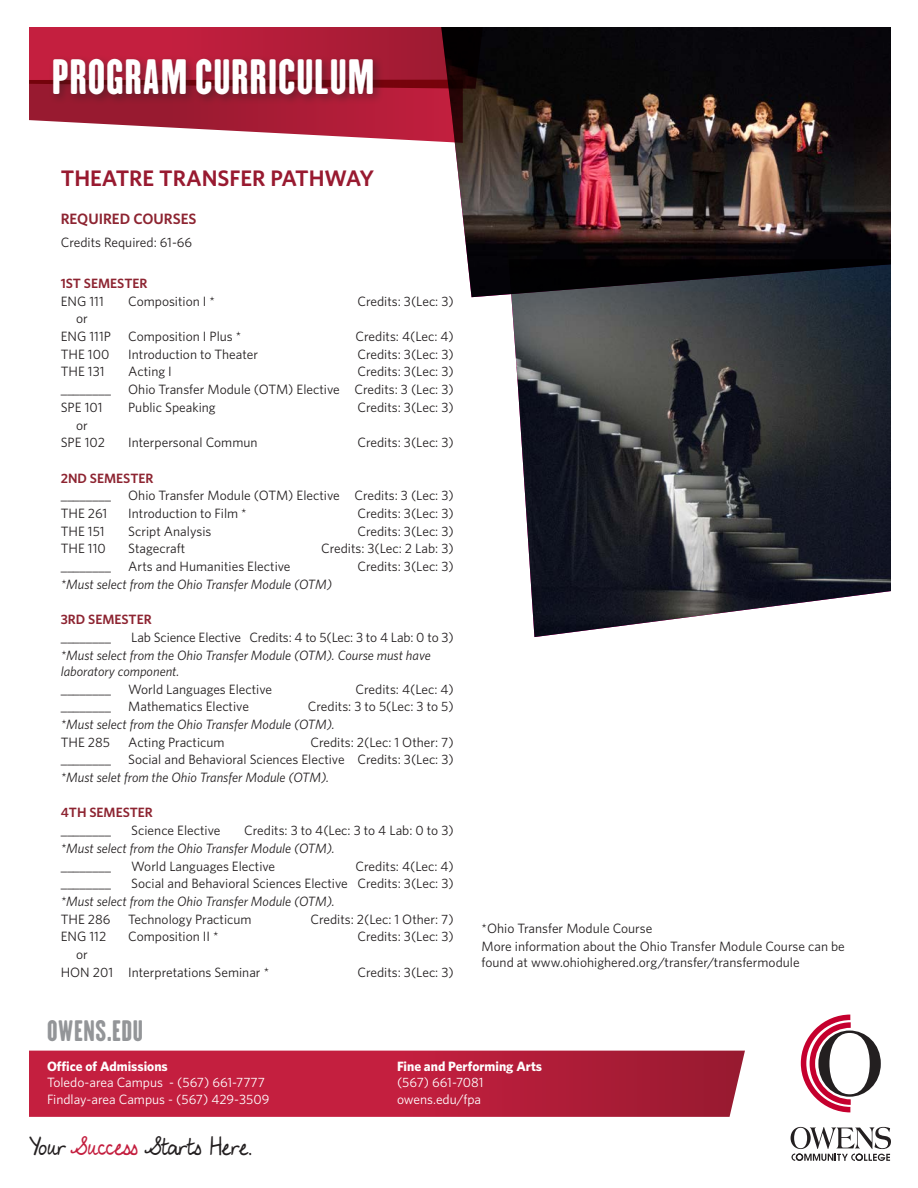
<style>
.page{position:relative;width:918px;height:1188px;background:#fff}
.page>*{position:absolute;margin:0;border:0;box-sizing:border-box;transform-origin:0 0}
.t1{font:45.3px "H.H.Samuel";letter-spacing:.015em;color:#fff}
.t2{font:27px "H.H.Samuel";letter-spacing:.02em;color:#939598}
.t3{font:600 22.5px "Whitney";color:#981a30}
.t4{font:21px "My Lucky Penny";color:#231f20}
.t5{font:600 15px "Whitney";color:#8d2431}
.t6{font:13.5px/16.2px "Whitney";color:#231f20}
.t7{font:italic 13.5px/16.2px "Whitney";color:#231f20}
.t8{font:13.5px/16.2px "Whitney";color:#fff}
.t9{font:700 13.5px/16.2px "Whitney";color:#fff}
.t10{font:600 13.5px "Whitney";color:#8d2431}
.s1{color:#c41f3f}
.s2{font-weight:400}
</style>
<div class="page">
<img style="left:454px;top:27px;width:437px;height:270px">
<svg style="left:29px;top:27px;width:454px;height:116px;background:#a93a4e"></svg>
<div style="left:49px;top:55px;width:335px;height:51px;background:#231f20;opacity:.45"></div>
<svg style="left:29px;top:1051px;width:716px;height:66px;background:#ba203d"></svg>
<svg style="left:801px;top:1015px;width:80px;height:97px"></svg>
<svg style="left:791px;top:1127px;width:100px;height:34px"></svg>
<img style="left:509px;top:260px;width:382px;height:377px">
<p class="t1" style="left:52px;top:49px;width:324px">PROGRAM CURRICULUM</p>
<p class="t3" style="left:61px;top:163px;width:315px">THEATRE TRANSFER PATHWAY</p>
<p class="t5" style="left:61px;top:209px;width:137px">REQUIRED COURSES</p>
<p class="t6" style="left:61px;top:234px;width:133px">Credits Required: 61-66</p>
<p class="t10" style="left:61px;top:274px;width:88px">1ST SEMESTER</p>
<p class="t6" style="left:61px;top:293px;width:45px">ENG 111</p>
<p class="t6" style="left:128px;top:293px;width:88px">Composition I *</p>
<p class="t6" style="left:358px;top:293px;width:98px">Credits: 3(Lec: 3)</p>
<p class="t6" style="left:76px;top:310px;width:13px">or</p>
<p class="t6" style="left:61px;top:328px;width:52px">ENG 111P</p>
<p class="t6" style="left:128px;top:328px;width:115px">Composition I Plus *</p>
<p class="t6" style="left:356px;top:328px;width:100px">Credits: 4(Lec: 4)</p>
<p class="t6" style="left:61px;top:346px;width:50px">THE 100</p>
<p class="t6" style="left:128px;top:346px;width:131px">Introduction to Theater</p>
<p class="t6" style="left:358px;top:346px;width:98px">Credits: 3(Lec: 3)</p>
<p class="t6" style="left:61px;top:363px;width:45px">THE 131</p>
<p class="t6" style="left:128px;top:363px;width:45px">Acting I</p>
<p class="t6" style="left:358px;top:363px;width:98px">Credits: 3(Lec: 3)</p>
<p class="t6" style="left:61px;top:381px;width:52px">________</p>
<p class="t6" style="left:128px;top:381px;width:327px">Ohio Transfer Module (OTM) Elective Credits: 3 (Lec: 3)</p>
<p class="t6" style="left:61px;top:399px;width:43px">SPE 101</p>
<p class="t6" style="left:128px;top:399px;width:89px">Public Speaking</p>
<p class="t6" style="left:358px;top:399px;width:98px">Credits: 3(Lec: 3)</p>
<p class="t6" style="left:76px;top:416px;width:13px">or</p>
<p class="t6" style="left:61px;top:434px;width:46px">SPE 102</p>
<p class="t6" style="left:128px;top:434px;width:131px">Interpersonal Commun</p>
<p class="t6" style="left:358px;top:434px;width:98px">Credits: 3(Lec: 3)</p>
<p class="t10" style="left:61px;top:469px;width:94px">2ND SEMESTER</p>
<p class="t6" style="left:61px;top:487px;width:52px">________</p>
<p class="t6" style="left:128px;top:487px;width:327px">Ohio Transfer Module (OTM) Elective Credits: 3 (Lec: 3)</p>
<p class="t6" style="left:61px;top:505px;width:48px">THE 261</p>
<p class="t6" style="left:128px;top:505px;width:120px">Introduction to Film *</p>
<p class="t6" style="left:358px;top:505px;width:98px">Credits: 3(Lec: 3)</p>
<p class="t6" style="left:61px;top:523px;width:45px">THE 151</p>
<p class="t6" style="left:128px;top:523px;width:85px">Script Analysis</p>
<p class="t6" style="left:358px;top:523px;width:98px">Credits: 3(Lec: 3)</p>
<p class="t6" style="left:61px;top:540px;width:47px">THE 110</p>
<p class="t6" style="left:128px;top:540px;width:59px">Stagecraft</p>
<p class="t6" style="left:321px;top:540px;width:134px">Credits: 3(Lec: 2 Lab: 3)</p>
<p class="t6" style="left:61px;top:558px;width:52px">________</p>
<p class="t6" style="left:128px;top:558px;width:164px">Arts and Humanities Elective</p>
<p class="t6" style="left:358px;top:558px;width:98px">Credits: 3(Lec: 3)</p>
<p class="t7" style="left:61px;top:576px;width:273px">*Must select from the Ohio Transfer Module (OTM)</p>
<p class="t10" style="left:61px;top:611px;width:93px">3RD SEMESTER</p>
<p class="t6" style="left:61px;top:629px;width:52px">________</p>
<p class="t6" style="left:131px;top:629px;width:324px">Lab Science Elective Credits: 4 to 5(Lec: 3 to 4 Lab: 0 to 3)</p>
<p class="t7" style="left:61px;top:647px;width:372px">*Must select from the Ohio Transfer Module (OTM). Course must have laboratory component.</p>
<p class="t6" style="left:61px;top:680px;width:52px">________</p>
<p class="t6" style="left:128px;top:680px;width:145px">World Languages Elective</p>
<p class="t6" style="left:356px;top:680px;width:100px">Credits: 4(Lec: 4)</p>
<p class="t6" style="left:61px;top:698px;width:52px">________</p>
<p class="t6" style="left:128px;top:698px;width:122px">Mathematics Elective</p>
<p class="t6" style="left:308px;top:698px;width:147px">Credits: 3 to 5(Lec: 3 to 5)</p>
<p class="t7" style="left:61px;top:716px;width:276px">*Must select from the Ohio Transfer Module (OTM).</p>
<p class="t6" style="left:61px;top:734px;width:51px">THE 285</p>
<p class="t6" style="left:128px;top:734px;width:98px">Acting Practicum</p>
<p class="t6" style="left:310px;top:734px;width:145px">Credits: 2(Lec: 1 Other: 7)</p>
<p class="t6" style="left:61px;top:751px;width:52px">________</p>
<p class="t6" style="left:128px;top:751px;width:327px">Social and Behavioral Sciences Elective Credits: 3(Lec: 3)</p>
<p class="t7" style="left:61px;top:769px;width:270px">*Must selet from the Ohio Transfer Module (OTM).</p>
<p class="t10" style="left:61px;top:804px;width:94px">4TH SEMESTER</p>
<p class="t6" style="left:61px;top:822px;width:52px">________</p>
<p class="t6" style="left:131px;top:822px;width:91px">Science Elective</p>
<p class="t6" style="left:244px;top:822px;width:211px">Credits: 3 to 4(Lec: 3 to 4 Lab: 0 to 3)</p>
<p class="t7" style="left:61px;top:840px;width:276px">*Must select from the Ohio Transfer Module (OTM).</p>
<p class="t6" style="left:61px;top:857px;width:52px">________</p>
<p class="t6" style="left:131px;top:857px;width:145px">World Languages Elective</p>
<p class="t6" style="left:356px;top:857px;width:100px">Credits: 4(Lec: 4)</p>
<p class="t6" style="left:61px;top:875px;width:52px">________</p>
<p class="t6" style="left:131px;top:875px;width:324px">Social and Behavioral Sciences Elective Credits: 3(Lec: 3)</p>
<p class="t7" style="left:61px;top:893px;width:276px">*Must select from the Ohio Transfer Module (OTM).</p>
<p class="t6" style="left:61px;top:911px;width:51px">THE 286</p>
<p class="t6" style="left:128px;top:911px;width:125px">Technology Practicum</p>
<p class="t6" style="left:310px;top:911px;width:145px">Credits: 2(Lec: 1 Other: 7)</p>
<p class="t6" style="left:61px;top:928px;width:47px">ENG 112</p>
<p class="t6" style="left:128px;top:928px;width:92px">Composition II *</p>
<p class="t6" style="left:358px;top:928px;width:98px">Credits: 3(Lec: 3)</p>
<p class="t6" style="left:76px;top:946px;width:13px">or</p>
<p class="t6" style="left:61px;top:964px;width:210px">HON 201 Interpretations Seminar *</p>
<p class="t6" style="left:358px;top:964px;width:98px">Credits: 3(Lec: 3)</p>
<p class="t6" style="left:482px;top:920px;width:172px">*Ohio Transfer Module Course</p>
<p class="t6" style="left:482px;top:938px;width:365px">More information about the Ohio Transfer Module Course can be found at www.ohiohighered.org/transfer/transfermodule</p>
<p class="t2" style="left:47px;top:1014px;width:97px">OWENS.EDU</p>
<p class="t9" style="left:47px;top:1058px;width:122px">Office of Admissions</p>
<p class="t8" style="left:47px;top:1074px;width:224px">Toledo-area Campus - (567) 661-7777<br>Findlay-area Campus - (567) 429-3509</p>
<p class="t4" style="left:29px;top:1129px;width:224px">Your <span class="s1">Success</span> Starts Here.</p>
<p class="t9" style="left:397px;top:1058px;width:147px">Fine and Performing Arts <span class="s2">(567) 661-7081</span></p>
<p class="t8" style="left:397px;top:1090px;width:86px">owens.edu/fpa</p>
</div>
